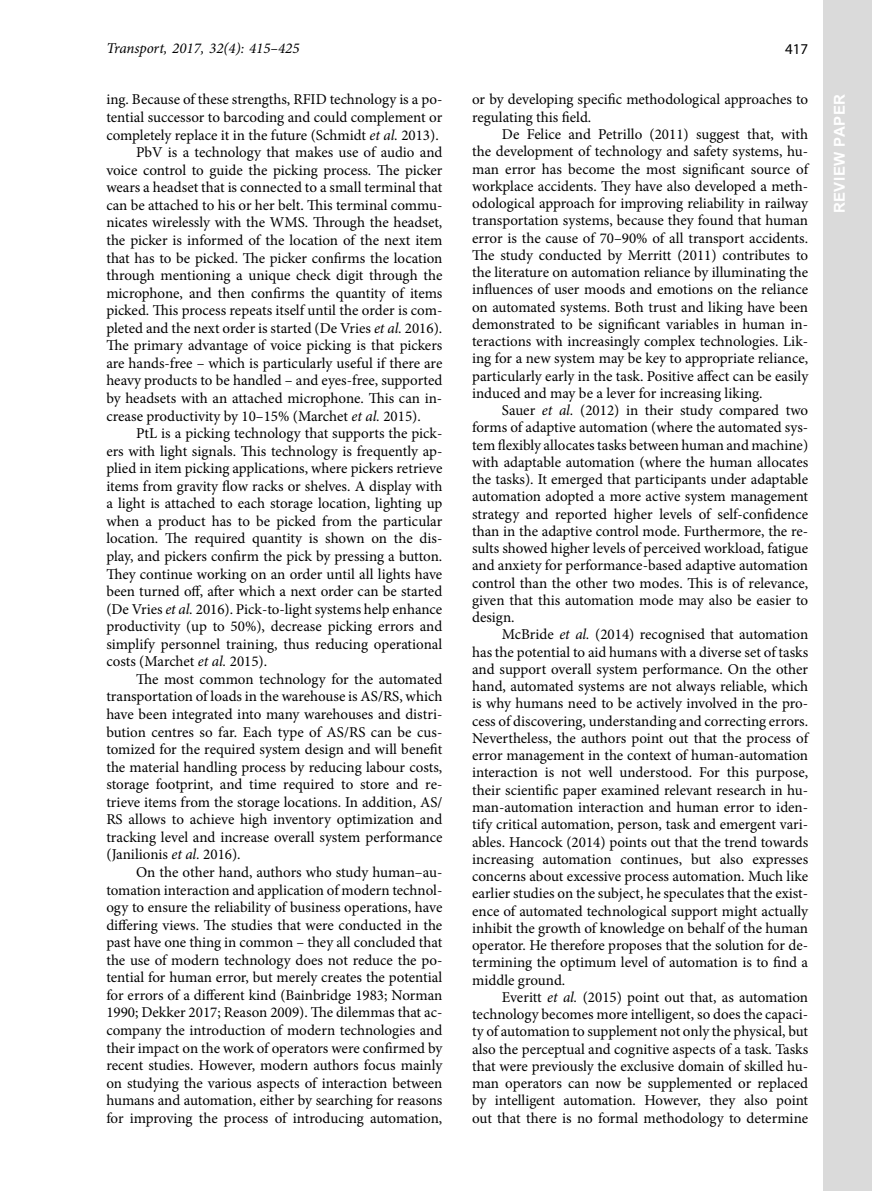
<style>
.page{position:relative;width:872px;height:1191px;background:#fff}
.page>*{position:absolute;margin:0;border:0;box-sizing:border-box;transform-origin:0 0}
.t1{font:15px/17.2px "Min Symb";color:#000;text-align:justify}
.t2{font:italic 15px "Min Symb";color:#000}
.t3{font:700 15px "Arial";letter-spacing:.035em;color:#fff}
.t4{font:15px "Myriad Pro";color:#000}
.s1{font-style:italic}
</style>
<div class="page">
<div style="left:823px;top:0;width:49px;height:1191px;background:#dadada"></div>
<p class="t2" style="left:106px;top:38px;width:195px">Transport, 2017, 32(4): 415–425</p>
<p class="t4" style="left:785px;top:39px;width:25px">417</p>
<p class="t1" style="left:106px;top:91px;width:337px">ing. Because of these strengths, RFID technology is a po-</p>
<p class="t1" style="left:106px;top:109px;width:337px">tential successor to barcoding and could complement or</p>
<p class="t1" style="left:106px;top:126px;width:334px">completely replace it in the future (Schmidt <span class="s1">et al.</span> 2013).</p>
<p class="t1" style="left:136px;top:144px;width:308px">PbV is a technology that makes use of audio and</p>
<p class="t1" style="left:106px;top:161px;width:337px">voice control to guide the picking process. The picker</p>
<p class="t1" style="left:106px;top:179px;width:337px">wears a headset that is connected to a small terminal that</p>
<p class="t1" style="left:106px;top:196px;width:337px">can be attached to his or her belt. This terminal commu-</p>
<p class="t1" style="left:106px;top:214px;width:337px">nicates wirelessly with the WMS. Through the headset,</p>
<p class="t1" style="left:106px;top:232px;width:337px">the picker is informed of the location of the next item</p>
<p class="t1" style="left:106px;top:249px;width:337px">that has to be picked. The picker confirms the location</p>
<p class="t1" style="left:106px;top:267px;width:337px">through mentioning a unique check digit through the</p>
<p class="t1" style="left:106px;top:284px;width:337px">microphone, and then confirms the quantity of items</p>
<p class="t1" style="left:106px;top:302px;width:337px">picked. This process repeats itself until the order is com-</p>
<p class="t1" style="left:106px;top:319px;width:337px">pleted and the next order is started (De Vries <span class="s1">et al.</span> 2016).</p>
<p class="t1" style="left:106px;top:337px;width:337px">The primary advantage of voice picking is that pickers</p>
<p class="t1" style="left:106px;top:354px;width:337px">are hands-free – which is particularly useful if there are</p>
<p class="t1" style="left:106px;top:372px;width:337px">heavy products to be handled – and eyes-free, supported</p>
<p class="t1" style="left:106px;top:389px;width:337px">by headsets with an attached microphone. This can in-</p>
<p class="t1" style="left:106px;top:407px;width:316px">crease productivity by 10–15% (Marchet <span class="s1">et al.</span> 2015).</p>
<p class="t1" style="left:136px;top:425px;width:308px">PtL is a picking technology that supports the pick-</p>
<p class="t1" style="left:106px;top:442px;width:337px">ers with light signals. This technology is frequently ap-</p>
<p class="t1" style="left:106px;top:460px;width:337px">plied in item picking applications, where pickers retrieve</p>
<p class="t1" style="left:106px;top:477px;width:337px">items from gravity flow racks or shelves. A display with</p>
<p class="t1" style="left:106px;top:495px;width:337px">a light is attached to each storage location, lighting up</p>
<p class="t1" style="left:106px;top:512px;width:337px">when a product has to be picked from the particular</p>
<p class="t1" style="left:106px;top:530px;width:337px">location. The required quantity is shown on the dis-</p>
<p class="t1" style="left:106px;top:547px;width:337px">play, and pickers confirm the pick by pressing a button.</p>
<p class="t1" style="left:106px;top:565px;width:337px">They continue working on an order until all lights have</p>
<p class="t1" style="left:106px;top:583px;width:337px">been turned off, after which a next order can be started</p>
<p class="t1" style="left:106px;top:600px;width:337px">(De Vries <span class="s1">et al.</span> 2016). Pick-to-light systems help enhance</p>
<p class="t1" style="left:106px;top:618px;width:337px">productivity (up to 50%), decrease picking errors and</p>
<p class="t1" style="left:106px;top:635px;width:337px">simplify personnel training, thus reducing operational</p>
<p class="t1" style="left:106px;top:653px;width:162px">costs (Marchet <span class="s1">et al.</span> 2015).</p>
<p class="t1" style="left:136px;top:670px;width:308px">The most common technology for the automated</p>
<p class="t1" style="left:106px;top:688px;width:337px">transportation of loads in the warehouse is AS/RS, which</p>
<p class="t1" style="left:106px;top:705px;width:337px">have been integrated into many warehouses and distri-</p>
<p class="t1" style="left:106px;top:723px;width:337px">bution centres so far. Each type of AS/RS can be cus-</p>
<p class="t1" style="left:106px;top:740px;width:337px">tomized for the required system design and will benefit</p>
<p class="t1" style="left:106px;top:758px;width:337px">the material handling process by reducing labour costs,</p>
<p class="t1" style="left:106px;top:776px;width:337px">storage footprint, and time required to store and re-</p>
<p class="t1" style="left:106px;top:793px;width:337px">trieve items from the storage locations. In addition, AS/</p>
<p class="t1" style="left:106px;top:811px;width:337px">RS allows to achieve high inventory optimization and</p>
<p class="t1" style="left:106px;top:828px;width:337px">tracking level and increase overall system performance</p>
<p class="t1" style="left:106px;top:846px;width:136px">(Janilionis <span class="s1">et al.</span> 2016).</p>
<p class="t1" style="left:136px;top:863px;width:308px">On the other hand, authors who study human–au-</p>
<p class="t1" style="left:106px;top:881px;width:337px">tomation interaction and application of modern technol-</p>
<p class="t1" style="left:106px;top:898px;width:337px">ogy to ensure the reliability of business operations, have</p>
<p class="t1" style="left:106px;top:916px;width:337px">differing views. The studies that were conducted in the</p>
<p class="t1" style="left:106px;top:934px;width:337px">past have one thing in common – they all concluded that</p>
<p class="t1" style="left:106px;top:951px;width:337px">the use of modern technology does not reduce the po-</p>
<p class="t1" style="left:106px;top:969px;width:337px">tential for human error, but merely creates the potential</p>
<p class="t1" style="left:106px;top:986px;width:337px">for errors of a different kind (Bainbridge 1983; Norman</p>
<p class="t1" style="left:106px;top:1004px;width:337px">1990; Dekker 2017; Reason 2009). The dilemmas that ac-</p>
<p class="t1" style="left:106px;top:1021px;width:337px">company the introduction of modern technologies and</p>
<p class="t1" style="left:106px;top:1039px;width:337px">their impact on the work of operators were confirmed by</p>
<p class="t1" style="left:106px;top:1056px;width:337px">recent studies. However, modern authors focus mainly</p>
<p class="t1" style="left:106px;top:1074px;width:337px">on studying the various aspects of interaction between</p>
<p class="t1" style="left:106px;top:1091px;width:337px">humans and automation, either by searching for reasons</p>
<p class="t1" style="left:106px;top:1109px;width:337px">for improving the process of introducing automation,</p>
<p class="t1" style="left:472px;top:91px;width:337px">or by developing specific methodological approaches to regulating this field.</p>
<p class="t1" style="left:472px;top:126px;width:337px;text-indent:30px">De Felice and Petrillo (2011) suggest that, with the development of technology and safety systems, hu&shy;man error has become the most significant source of workplace accidents. They have also developed a meth&shy;odological approach for improving reliability in railway transportation systems, because they found that human error is the cause of 70–90% of all transport accidents.<br>The study conducted by Merritt (2011) contributes to the literature on automation reliance by illuminating the influences of user moods and emotions on the reliance on automated systems. Both trust and liking have been demonstrated to be significant variables in human in&shy;teractions with increasingly complex technologies. Lik&shy;ing for a new system may be key to appropriate reliance, particularly early in the task. Positive affect can be easily induced and may be a lever for increasing liking.</p>
<p class="t1" style="left:472px;top:402px;width:337px;text-indent:30px">Sauer <span class="s1">et al.</span> (2012) in their study compared two forms of adaptive automation (where the automated sys&shy;tem flexibly allocates tasks between human and machine) with adaptable automation (where the human allocates the tasks). It emerged that participants under adaptable automation adopted a more active system management strategy and reported higher levels of self-confidence than in the adaptive control mode. Furthermore, the re&shy;sults showed higher levels of perceived workload, fatigue and anxiety for performance-based adaptive automation control than the other two modes. This is of relevance, given that this automation mode may also be easier to design.</p>
<p class="t1" style="left:472px;top:626px;width:337px;text-indent:30px">McBride <span class="s1">et al.</span> (2014) recognised that automation has the potential to aid humans with a diverse set of tasks and support overall system performance. On the other hand, automated systems are not always reliable, which is why humans need to be actively involved in the pro&shy;cess of discovering, understanding and correcting errors.<br>Nevertheless, the authors point out that the process of error management in the context of human-automation interaction is not well understood. For this purpose, their scientific paper examined relevant research in hu&shy;man-automation interaction and human error to iden&shy;tify critical automation, person, task and emergent vari&shy;ables. Hancock (2014) points out that the trend towards increasing automation continues, but also expresses concerns about excessive process automation. Much like earlier studies on the subject, he speculates that the exist&shy;ence of automated technological support might actually inhibit the growth of knowledge on behalf of the human operator. He therefore proposes that the solution for de&shy;termining the optimum level of automation is to find a middle ground.</p>
<p class="t1" style="left:472px;top:988px;width:337px;text-indent:30px">Everitt <span class="s1">et al.</span> (2015) point out that, as automation technology becomes more intelligent, so does the capaci&shy;ty of automation to supplement not only the physical, but also the perceptual and cognitive aspects of a task. Tasks that were previously the exclusive domain of skilled hu&shy;man operators can now be supplemented or replaced by intelligent automation. However, they also point out that there is no formal methodology to determine</p>
<p class="t3" style="left:829px;top:213px;width:121px;rotate:-90deg">REVIEW PAPER</p>
</div>
